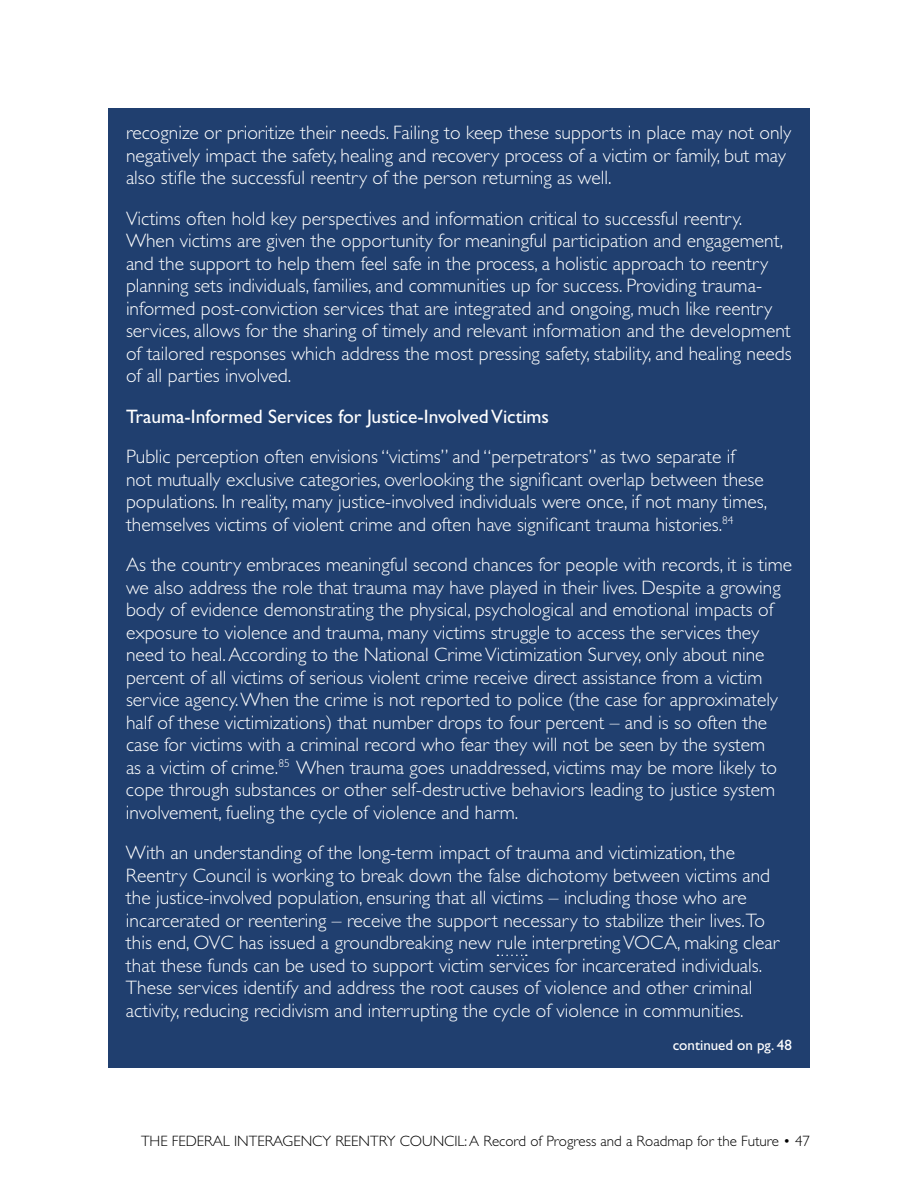
<style>
.page{position:relative;width:918px;height:1188px;background:#fff}
.page>*{position:absolute;margin:0;border:0;box-sizing:border-box;transform-origin:0 0}
.t1{font:300 19.5px/22.5px "Gill Sans Std";color:#fff}
.t2{font:19.5px "Gill Sans Std";color:#fff}
.t3{font:300 15px "Gill Sans Std";color:#000}
.t4{font:15px "Gill Sans Std";color:#fff}
</style>
<div class="page">
<div style="left:108px;top:108px;width:702px;height:960px;background:#203f6f"></div>
<svg style="left:497px;top:955px;width:30px;height:1px"></svg>
<p class="t1" style="left:126px;top:122px;width:667px">recognize or prioritize their needs. Failing to keep these supports in place may not only negatively impact the safety, healing and recovery process of a victim or family, but may also stifle the successful reentry of the person returning as well.</p>
<p class="t1" style="left:126px;top:207px;width:667px">Victims often hold key perspectives and information critical to successful reentry.<br>When victims are given the opportunity for meaningful participation and engagement, and the support to help them feel safe in the process, a holistic approach to reentry planning sets individuals, families, and communities up for success. Providing trauma&shy;informed post-conviction services that are integrated and ongoing, much like reentry services, allows for the sharing of timely and relevant information and the development of tailored responses which address the most pressing safety, stability, and healing needs of all parties involved.</p>
<p class="t2" style="left:126px;top:405px;width:425px">Trauma-Informed Services for Justice-Involved Victims</p>
<p class="t1" style="left:126px;top:446px;width:643px">Public perception often envisions “victims” and “perpetrators” as two separate if<br>not mutually exclusive categories, overlooking the significant overlap between these populations. In reality, many justice-involved individuals were once, if not many times, themselves victims of violent crime and often have significant trauma histories. <sup>84</sup></p>
<p class="t1" style="left:126px;top:554px;width:668px">As the country embraces meaningful second chances for people with records, it is time we also address the role that trauma may have played in their lives. Despite a growing body of evidence demonstrating the physical, psychological and emotional impacts of exposure to violence and trauma, many victims struggle to access the services they need to heal. According to the National Crime Victimization Survey, only about nine percent of all victims of serious violent crime receive direct assistance from a victim service agency. When the crime is not reported to police (the case for approximately half of these victimizations) that number drops to four percent – and is so often the case for victims with a criminal record who fear they will not be seen by the system<br>as a victim of crime. <sup>85</sup> When trauma goes unaddressed, victims may be more likely to cope through substances or other self-destructive behaviors leading to justice system involvement, fueling the cycle of violence and harm.</p>
<p class="t1" style="left:126px;top:842px;width:655px">With an understanding of the long-term impact of trauma and victimization, the Reentry Council is working to break down the false dichotomy between victims and the justice-involved population, ensuring that all victims – including those who are incarcerated or reentering – receive the support necessary to stabilize their lives. To this end, OVC has issued a groundbreaking new rule interpreting VOCA, making clear that these funds can be used to support victim services for incarcerated individuals.<br>These services identify and address the root causes of violence and other criminal activity, reducing recidivism and interrupting the cycle of violence in communities.</p>
<p class="t4" style="left:673px;top:1036px;width:121px">continued on pg. 48</p>
<p class="t3" style="left:141px;top:1133px;width:670px">THE FEDERAL INTERAGENCY REENTRY COUNCIL: A Record of Progress and a Roadmap for the Future • 47</p>
</div>
